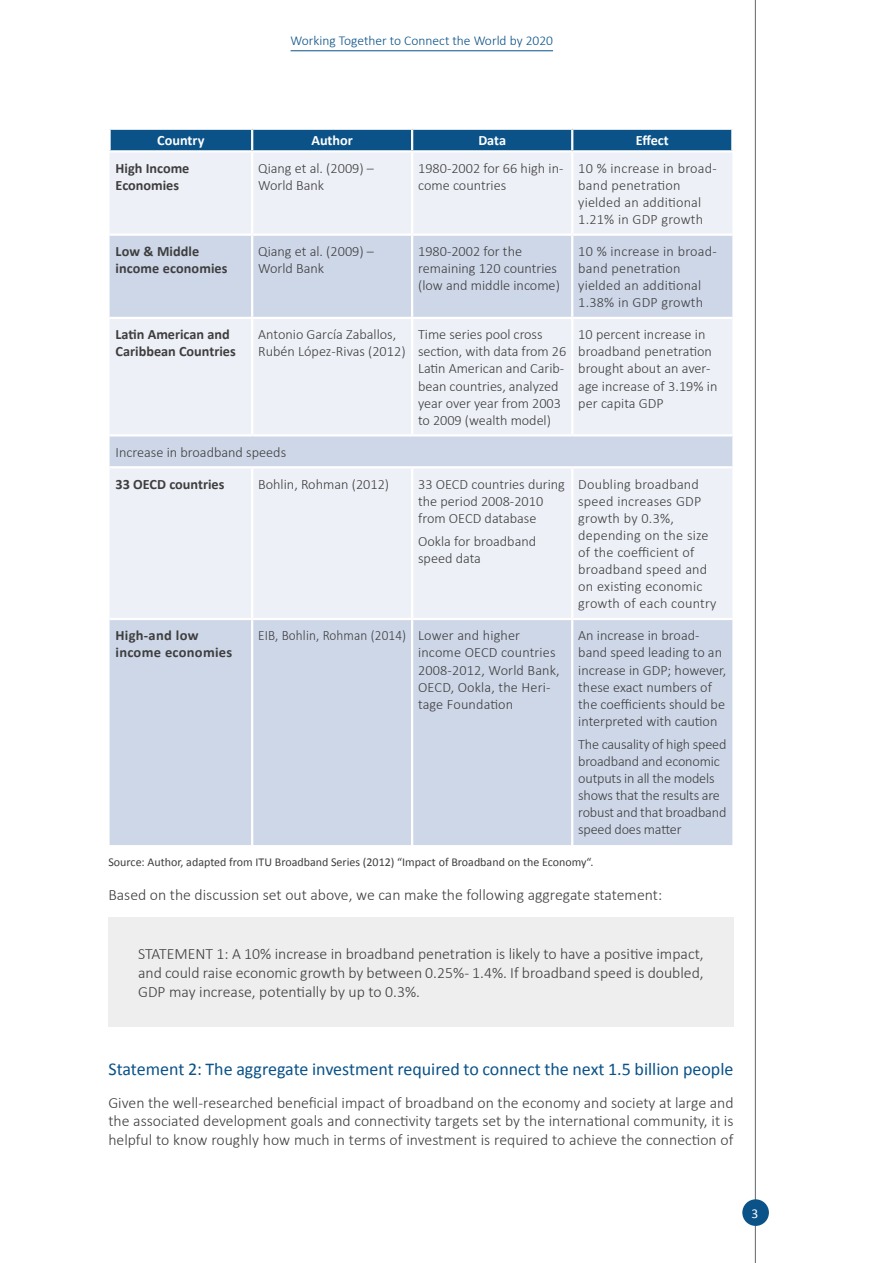
<style>
.page{position:relative;width:893px;height:1263px;background:#fff}
.page>*{position:absolute;margin:0;border:0;box-sizing:border-box;transform-origin:0 0}
.Heading_2{font:18px "Calibri";color:#0a5288}
.t1{font:300 15.75px/18.9px "Calibri";color:#3e3e3f;text-align:justify}
.Table_text{font:300 14.25px/17.1px "Calibri";color:#3e3e3f}
.Table_text-2{font:700 14.25px/17.1px "Calibri";color:#3e3e3f}
.Table_head_white_cen{font:700 14.25px "Calibri";color:#fff}
.Table_text-3{font:300 14.25px "Calibri";color:#3e3e3f;scale:.93 1}
.t2{font:300 13.5px "Calibri";color:#0a5288}
.t3{font:13.5px "Calibri";color:#fff}
.Source_text{font:12px "Calibri";color:#3e3e3f}
</style>
<div class="page">
<hr style="left:755px;top:0;width:1px;height:1263px;background:#67676a">
<div style="left:742px;top:1199px;width:27px;height:27px;background:#0a5288;border-radius:50%"></div>
<hr style="left:291px;top:50px;width:262px;height:1px;background:#0a5288">
<div style="left:111px;top:130px;width:620px;height:20px;background:#0a5288"></div>
<div style="left:110px;top:153px;width:622px;height:80px;background:#edf0f6"></div>
<svg style="left:110px;top:236px;width:622px;height:609px;background:#dbe2ed"></svg>
<hr style="left:251px;top:130px;width:2px;height:20px;background:#fff">
<hr style="left:411px;top:130px;width:2px;height:20px;background:#fff">
<hr style="left:571px;top:130px;width:2px;height:20px;background:#fff">
<hr style="left:251px;top:152px;width:2px;height:81px;background:#fff">
<hr style="left:411px;top:152px;width:2px;height:81px;background:#fff">
<hr style="left:571px;top:152px;width:2px;height:81px;background:#fff">
<hr style="left:251px;top:236px;width:2px;height:81px;background:#fff">
<hr style="left:411px;top:236px;width:2px;height:81px;background:#fff">
<hr style="left:571px;top:236px;width:2px;height:81px;background:#fff">
<hr style="left:110px;top:317px;width:142px;height:2px;background:#fff">
<hr style="left:252px;top:317px;width:160px;height:2px;background:#fff">
<hr style="left:251px;top:319px;width:2px;height:115px;background:#fff">
<hr style="left:412px;top:317px;width:160px;height:2px;background:#fff">
<hr style="left:411px;top:319px;width:2px;height:115px;background:#fff">
<hr style="left:572px;top:317px;width:160px;height:2px;background:#fff">
<hr style="left:571px;top:319px;width:2px;height:115px;background:#fff">
<hr style="left:110px;top:434px;width:142px;height:2px;background:#fff">
<hr style="left:252px;top:434px;width:160px;height:2px;background:#fff">
<hr style="left:412px;top:434px;width:160px;height:2px;background:#fff">
<hr style="left:572px;top:434px;width:160px;height:2px;background:#fff">
<hr style="left:110px;top:466px;width:142px;height:2px;background:#fff">
<hr style="left:252px;top:466px;width:160px;height:2px;background:#fff">
<hr style="left:251px;top:468px;width:2px;height:150px;background:#fff">
<hr style="left:412px;top:466px;width:160px;height:2px;background:#fff">
<hr style="left:411px;top:468px;width:2px;height:150px;background:#fff">
<hr style="left:572px;top:466px;width:160px;height:2px;background:#fff">
<hr style="left:571px;top:468px;width:2px;height:150px;background:#fff">
<hr style="left:110px;top:618px;width:142px;height:2px;background:#fff">
<hr style="left:252px;top:618px;width:160px;height:2px;background:#fff">
<hr style="left:251px;top:620px;width:2px;height:225px;background:#fff">
<hr style="left:412px;top:618px;width:160px;height:2px;background:#fff">
<hr style="left:411px;top:620px;width:2px;height:225px;background:#fff">
<hr style="left:572px;top:618px;width:160px;height:2px;background:#fff">
<hr style="left:571px;top:620px;width:2px;height:225px;background:#fff">
<div style="left:108px;top:917px;width:625px;height:109px;background:#eeeeef"></div>
<p class="t2" style="left:291px;top:32px;width:264px">Working Together to Connect the World by 2020</p>
<p class="Table_head_white_cen" style="left:157px;top:131px;width:49px">Country</p>
<p class="Table_head_white_cen" style="left:311px;top:131px;width:43px">Author</p>
<p class="Table_head_white_cen" style="left:478px;top:131px;width:29px">Data</p>
<p class="Table_head_white_cen" style="left:636px;top:131px;width:34px">Effect</p>
<p class="Table_text-2" style="left:116px;top:159px;width:75px">High Income<br>Economies</p>
<p class="Table_text" style="left:258px;top:159px;width:117px">Qiang et al. (2009) –<br>World Bank</p>
<p class="Table_text" style="left:418px;top:159px;width:147px">1980-2002 for 66 high in&shy;come countries</p>
<p class="Table_text" style="left:578px;top:159px;width:140px">10 % increase in broad&shy;band penetration yielded an additional<br>1.21% in GDP growth</p>
<p class="Table_text-2" style="left:116px;top:242px;width:114px">Low &amp; Middle income economies</p>
<p class="Table_text" style="left:258px;top:243px;width:117px">Qiang et al. (2009) –<br>World Bank</p>
<p class="Table_text" style="left:418px;top:243px;width:143px">1980-2002 for the remaining 120 countries (low and middle income)</p>
<p class="Table_text" style="left:578px;top:243px;width:140px">10 % increase in broad&shy;band penetration yielded an additional<br>1.38% in GDP growth</p>
<p class="Table_text-2" style="left:116px;top:325px;width:122px">Latin American and<br>Caribbean Countries</p>
<p class="Table_text" style="left:258px;top:326px;width:149px">Antonio García Zaballos,<br>Rubén López-Rivas (2012)</p>
<p class="Table_text" style="left:418px;top:326px;width:150px">Time series pool cross section, with data from 26<br>Latin American and Carib&shy;bean countries, analyzed year over year from 2003 to 2009 (wealth model)</p>
<p class="Table_text" style="left:578px;top:326px;width:141px">10 percent increase in broadband penetration brought about an aver&shy;age increase of 3.19% in per capita GDP</p>
<p class="Table_text" style="left:116px;top:443px;width:172px">Increase in broadband speeds</p>
<p class="Table_text-2" style="left:116px;top:475px;width:110px">33 OECD countries</p>
<p class="Table_text" style="left:258px;top:475px;width:133px">Bohlin, Rohman (2012)</p>
<p class="Table_text" style="left:418px;top:475px;width:148px">33 OECD countries during the period 2008-2010 from OECD database</p>
<p class="Table_text" style="left:418px;top:532px;width:120px">Ookla for broadband speed data</p>
<p class="Table_text" style="left:578px;top:475px;width:140px">Doubling broadband speed increases GDP growth by 0.3%, depending on the size of the coefficient of broadband speed and on existing economic growth of each country</p>
<p class="Table_text-2" style="left:116px;top:626px;width:118px">High-and low income economies</p>
<p class="Table_text-3" style="left:258px;top:627px;width:161px">EIB, Bohlin, Rohman (2014)</p>
<p class="Table_text" style="left:418px;top:627px;width:143px">Lower and higher income OECD countries<br>2008-2012, World Bank,<br>OECD, Ookla, the Heri&shy;tage Foundation</p>
<p class="Table_text" style="left:578px;top:627px;width:150px">An increase in broad&shy;band speed leading to an increase in GDP; however, these exact numbers of the coefficients should be interpreted with caution</p>
<p class="Table_text" style="left:578px;top:735px;width:150px">The causality of high speed broadband and economic outputs in all the models shows that the results are robust and that broadband speed does matter</p>
<p class="Source_text" style="left:108px;top:854px;width:487px">Source: Author, adapted from ITU Broadband Series (2012) “Impact of Broadband on the Economy“.</p>
<p class="t1" style="left:108px;top:885px;width:555px">Based on the discussion set out above, we can make the following aggregate statement:</p>
<p class="t1" style="left:138px;top:944px;width:567px">STATEMENT 1: A 10% increase in broadband penetration is likely to have a positive impact, and could raise economic growth by between 0.25% - 1.4%. If broadband speed is doubled, GDP may increase, potentially by up to 0.3%.</p>
<h2 class="Heading_2" style="left:108px;top:1057px;width:627px">Statement 2: The aggregate investment required to connect the next 1.5 billion people</h2>
<p class="t1" style="left:108px;top:1093px;width:627px">Given the well-researched beneficial impact of broadband on the economy and society at large and the associated development goals and connectivity targets set by the international community, it is helpful to know roughly how much in terms of investment is required to achieve the connection of</p>
<p class="t3" style="left:752px;top:1204px;width:8px">3</p>
</div>
